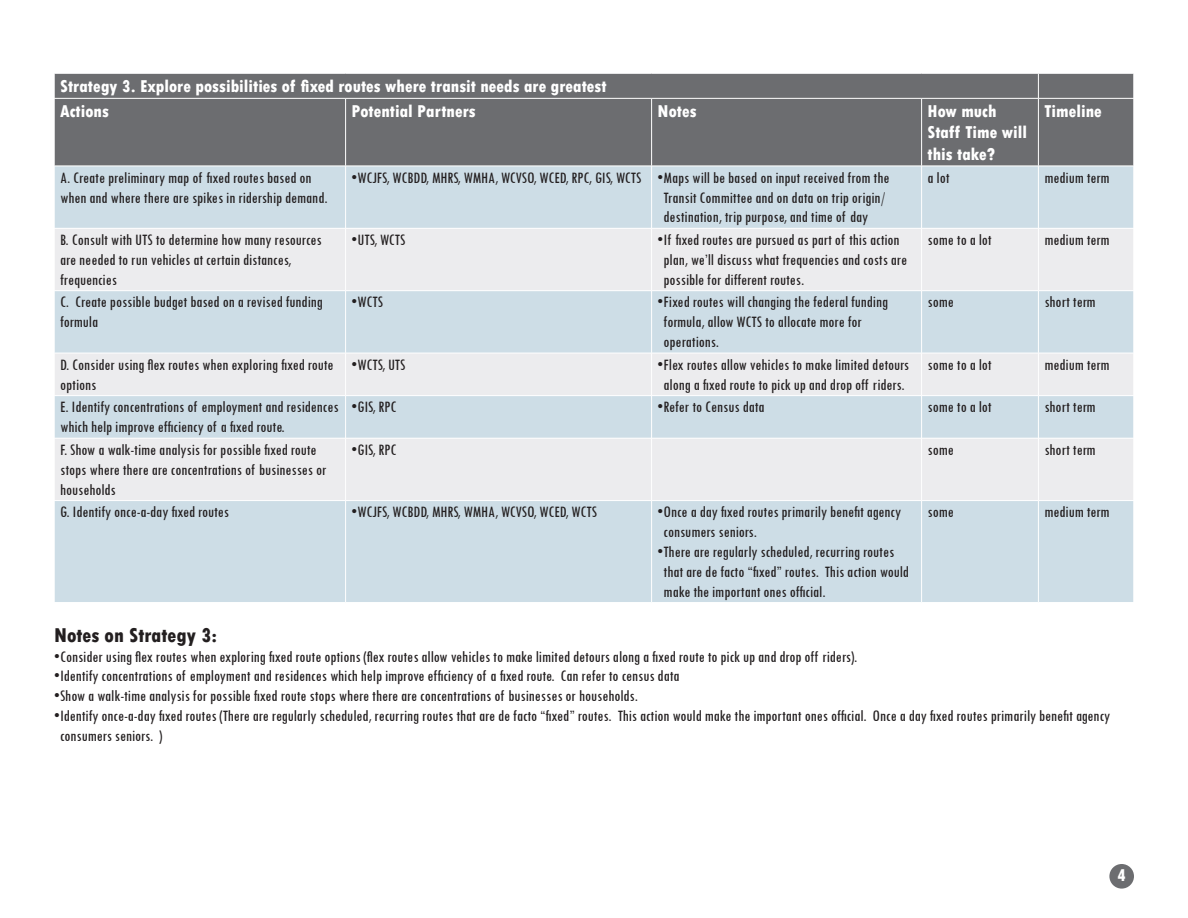
<style>
.page{position:relative;width:1188px;height:918px;background:#fff}
.page>*{position:absolute;margin:0;border:0;box-sizing:border-box;transform-origin:0 0}
.t1{font:800 condensed 21px "Tw Cen";color:#231f20}
.t2{font:800 condensed 18px/21.6px "Tw Cen";color:#fff}
.t3{font:condensed 16.5px/19.8px "Tw Cen";color:#231f20}
</style>
<div class="page">
<div style="left:1109px;top:864px;width:25px;height:25px;background:#6c6d70;border-radius:50%"></div>
<div style="left:55px;top:74px;width:1079px;height:92px;background:#6c6d70"></div>
<div style="left:55px;top:167px;width:1079px;height:435px;background:#cddde6"></div>
<svg style="left:55px;top:229px;width:1079px;height:271px;background:#e0e6ea"></svg>
<hr style="left:345px;top:166px;width:1px;height:62px;background:#fff">
<hr style="left:651px;top:166px;width:1px;height:62px;background:#fff">
<hr style="left:921px;top:166px;width:1px;height:62px;background:#fff">
<hr style="left:1038px;top:166px;width:1px;height:62px;background:#fff">
<hr style="left:54px;top:228px;width:292px;height:1px;background:#fff">
<hr style="left:346px;top:228px;width:306px;height:1px;background:#fff">
<hr style="left:345px;top:229px;width:1px;height:61px;background:#fff">
<hr style="left:652px;top:228px;width:270px;height:1px;background:#fff">
<hr style="left:651px;top:229px;width:1px;height:61px;background:#fff">
<hr style="left:922px;top:228px;width:116px;height:1px;background:#fff">
<hr style="left:921px;top:229px;width:1px;height:61px;background:#fff">
<hr style="left:1038px;top:228px;width:96px;height:1px;background:#fff">
<hr style="left:1038px;top:229px;width:1px;height:61px;background:#fff">
<hr style="left:54px;top:290px;width:292px;height:1px;background:#fff">
<hr style="left:346px;top:290px;width:306px;height:1px;background:#fff">
<hr style="left:345px;top:291px;width:1px;height:62px;background:#fff">
<hr style="left:652px;top:290px;width:270px;height:1px;background:#fff">
<hr style="left:651px;top:291px;width:1px;height:62px;background:#fff">
<hr style="left:922px;top:290px;width:116px;height:1px;background:#fff">
<hr style="left:921px;top:291px;width:1px;height:62px;background:#fff">
<hr style="left:1038px;top:290px;width:96px;height:1px;background:#fff">
<hr style="left:1038px;top:291px;width:1px;height:62px;background:#fff">
<hr style="left:54px;top:353px;width:292px;height:1px;background:#fff">
<hr style="left:346px;top:353px;width:306px;height:1px;background:#fff">
<hr style="left:345px;top:353px;width:1px;height:42px;background:#fff">
<hr style="left:652px;top:353px;width:270px;height:1px;background:#fff">
<hr style="left:651px;top:353px;width:1px;height:42px;background:#fff">
<hr style="left:922px;top:353px;width:116px;height:1px;background:#fff">
<hr style="left:921px;top:353px;width:1px;height:42px;background:#fff">
<hr style="left:1038px;top:353px;width:96px;height:1px;background:#fff">
<hr style="left:1038px;top:353px;width:1px;height:42px;background:#fff">
<hr style="left:54px;top:395px;width:292px;height:1px;background:#fff">
<hr style="left:346px;top:395px;width:306px;height:1px;background:#fff">
<hr style="left:345px;top:396px;width:1px;height:42px;background:#fff">
<hr style="left:652px;top:395px;width:270px;height:1px;background:#fff">
<hr style="left:651px;top:396px;width:1px;height:42px;background:#fff">
<hr style="left:922px;top:395px;width:116px;height:1px;background:#fff">
<hr style="left:921px;top:396px;width:1px;height:42px;background:#fff">
<hr style="left:1038px;top:395px;width:96px;height:1px;background:#fff">
<hr style="left:1038px;top:396px;width:1px;height:42px;background:#fff">
<hr style="left:54px;top:438px;width:292px;height:1px;background:#fff">
<hr style="left:346px;top:438px;width:306px;height:1px;background:#fff">
<hr style="left:345px;top:438px;width:1px;height:62px;background:#fff">
<hr style="left:652px;top:438px;width:270px;height:1px;background:#fff">
<hr style="left:651px;top:438px;width:1px;height:62px;background:#fff">
<hr style="left:922px;top:438px;width:116px;height:1px;background:#fff">
<hr style="left:921px;top:438px;width:1px;height:62px;background:#fff">
<hr style="left:1038px;top:438px;width:96px;height:1px;background:#fff">
<hr style="left:1038px;top:438px;width:1px;height:62px;background:#fff">
<hr style="left:54px;top:500px;width:292px;height:1px;background:#fff">
<hr style="left:346px;top:500px;width:306px;height:1px;background:#fff">
<hr style="left:345px;top:501px;width:1px;height:101px;background:#fff">
<hr style="left:652px;top:500px;width:270px;height:1px;background:#fff">
<hr style="left:651px;top:501px;width:1px;height:101px;background:#fff">
<hr style="left:922px;top:500px;width:116px;height:1px;background:#fff">
<hr style="left:921px;top:501px;width:1px;height:101px;background:#fff">
<hr style="left:1038px;top:500px;width:96px;height:1px;background:#fff">
<hr style="left:1038px;top:501px;width:1px;height:101px;background:#fff">
<svg style="left:54px;top:73px;width:1px;height:25px"></svg>
<svg style="left:1038px;top:73px;width:1px;height:25px"></svg>
<hr style="left:54px;top:98px;width:292px;height:1px;background:#fff">
<hr style="left:346px;top:98px;width:306px;height:1px;background:#fff">
<hr style="left:345px;top:99px;width:1px;height:67px;background:#fff">
<hr style="left:652px;top:98px;width:270px;height:1px;background:#fff">
<hr style="left:651px;top:99px;width:1px;height:67px;background:#fff">
<hr style="left:922px;top:98px;width:116px;height:1px;background:#fff">
<hr style="left:921px;top:99px;width:1px;height:67px;background:#fff">
<hr style="left:1038px;top:98px;width:96px;height:1px;background:#fff">
<hr style="left:1038px;top:99px;width:1px;height:67px;background:#fff">
<p class="t2" style="left:60px;top:75px;width:548px">Strategy 3. Explore possibilities of fixed routes where transit needs are greatest</p>
<p class="t2" style="left:60px;top:100px;width:50px">Actions</p>
<p class="t2" style="left:352px;top:100px;width:126px">Potential Partners</p>
<p class="t2" style="left:658px;top:100px;width:41px">Notes</p>
<p class="t2" style="left:928px;top:100px;width:101px">How much<br>Staff Time will this take?</p>
<p class="t2" style="left:1044px;top:100px;width:59px">Timeline</p>
<p class="t3" style="left:60px;top:167px;width:269px">A. Create preliminary map of fixed routes based on when and where there are spikes in ridership demand.</p>
<p class="t3" style="left:352px;top:167px;width:291px">•WCJFS, WCBDD, MHRS, WMHA, WCVSO, WCED, RPC, GIS, WCTS</p>
<p class="t3" style="left:664px;top:167px;width:227px;text-indent:-6px">•Maps will be based on input received from the<br>Transit Committee and on data on trip origin/ destination, trip purpose, and time of day</p>
<p class="t3" style="left:928px;top:167px;width:23px">a lot</p>
<p class="t3" style="left:1044px;top:167px;width:67px">medium term</p>
<p class="t3" style="left:60px;top:230px;width:263px">B. Consult with UTS to determine how many resources are needed to run vehicles at certain distances, frequencies</p>
<p class="t3" style="left:352px;top:230px;width:56px">•UTS, WCTS</p>
<p class="t3" style="left:664px;top:230px;width:245px;text-indent:-6px">•If fixed routes are pursued as part of this action plan, we’ll discuss what frequencies and costs are possible for different routes.</p>
<p class="t3" style="left:928px;top:230px;width:66px">some to a lot</p>
<p class="t3" style="left:1044px;top:230px;width:67px">medium term</p>
<p class="t3" style="left:60px;top:292px;width:264px">C. Create possible budget based on a revised funding formula</p>
<p class="t3" style="left:352px;top:292px;width:33px">•WCTS</p>
<p class="t3" style="left:664px;top:292px;width:226px;text-indent:-6px">•Fixed routes will changing the federal funding formula, allow WCTS to allocate more for operations.</p>
<p class="t3" style="left:928px;top:292px;width:28px">some</p>
<p class="t3" style="left:1044px;top:292px;width:53px">short term</p>
<p class="t3" style="left:60px;top:354px;width:275px">D. Consider using flex routes when exploring fixed route options</p>
<p class="t3" style="left:352px;top:354px;width:56px">•WCTS, UTS</p>
<p class="t3" style="left:658px;top:354px;width:253px;text-align:center">•Flex routes allow vehicles to make limited detours along a fixed route to pick up and drop off riders.</p>
<p class="t3" style="left:928px;top:354px;width:66px">some to a lot</p>
<p class="t3" style="left:1044px;top:354px;width:67px">medium term</p>
<p class="t3" style="left:60px;top:397px;width:280px">E. Identify concentrations of employment and residences which help improve efficiency of a fixed route.</p>
<p class="t3" style="left:352px;top:397px;width:47px">•GIS, RPC</p>
<p class="t3" style="left:658px;top:397px;width:108px">•Refer to Census data</p>
<p class="t3" style="left:928px;top:397px;width:66px">some to a lot</p>
<p class="t3" style="left:1044px;top:397px;width:53px">short term</p>
<p class="t3" style="left:60px;top:439px;width:268px">F. Show a walk-time analysis for possible fixed route stops where there are concentrations of businesses or households</p>
<p class="t3" style="left:352px;top:439px;width:47px">•GIS, RPC</p>
<p class="t3" style="left:928px;top:439px;width:28px">some</p>
<p class="t3" style="left:1044px;top:439px;width:53px">short term</p>
<p class="t3" style="left:60px;top:502px;width:171px">G. Identify once-a-day fixed routes</p>
<p class="t3" style="left:352px;top:502px;width:247px">•WCJFS, WCBDD, MHRS, WMHA, WCVSO, WCED, WCTS</p>
<p class="t3" style="left:664px;top:502px;width:239px;text-indent:-6px">•Once a day fixed routes primarily benefit agency consumers seniors.</p>
<p class="t3" style="left:664px;top:541px;width:247px;text-indent:-6px">•There are regularly scheduled, recurring routes that are de facto “fixed” routes. This action would make the important ones official.</p>
<p class="t3" style="left:928px;top:502px;width:28px">some</p>
<p class="t3" style="left:1044px;top:502px;width:67px">medium term</p>
<p class="t1" style="left:54px;top:623px;width:165px">Notes on Strategy 3:</p>
<p class="t3" style="left:54px;top:646px;width:805px">•Consider using flex routes when exploring fixed route options (flex routes allow vehicles to make limited detours along a fixed route to pick up and drop off riders).</p>
<p class="t3" style="left:54px;top:666px;width:627px">•Identify concentrations of employment and residences which help improve efficiency of a fixed route. Can refer to census data</p>
<p class="t3" style="left:54px;top:686px;width:585px">•Show a walk-time analysis for possible fixed route stops where there are concentrations of businesses or households.</p>
<p class="t3" style="left:60px;top:705px;width:1052px;text-indent:-6px">•Identify once-a-day fixed routes (There are regularly scheduled, recurring routes that are de facto “fixed” routes. This action would make the important ones official. Once a day fixed routes primarily benefit agency consumers seniors. )</p>
<p class="t2" style="left:1117px;top:864px;width:10px">4</p>
</div>
